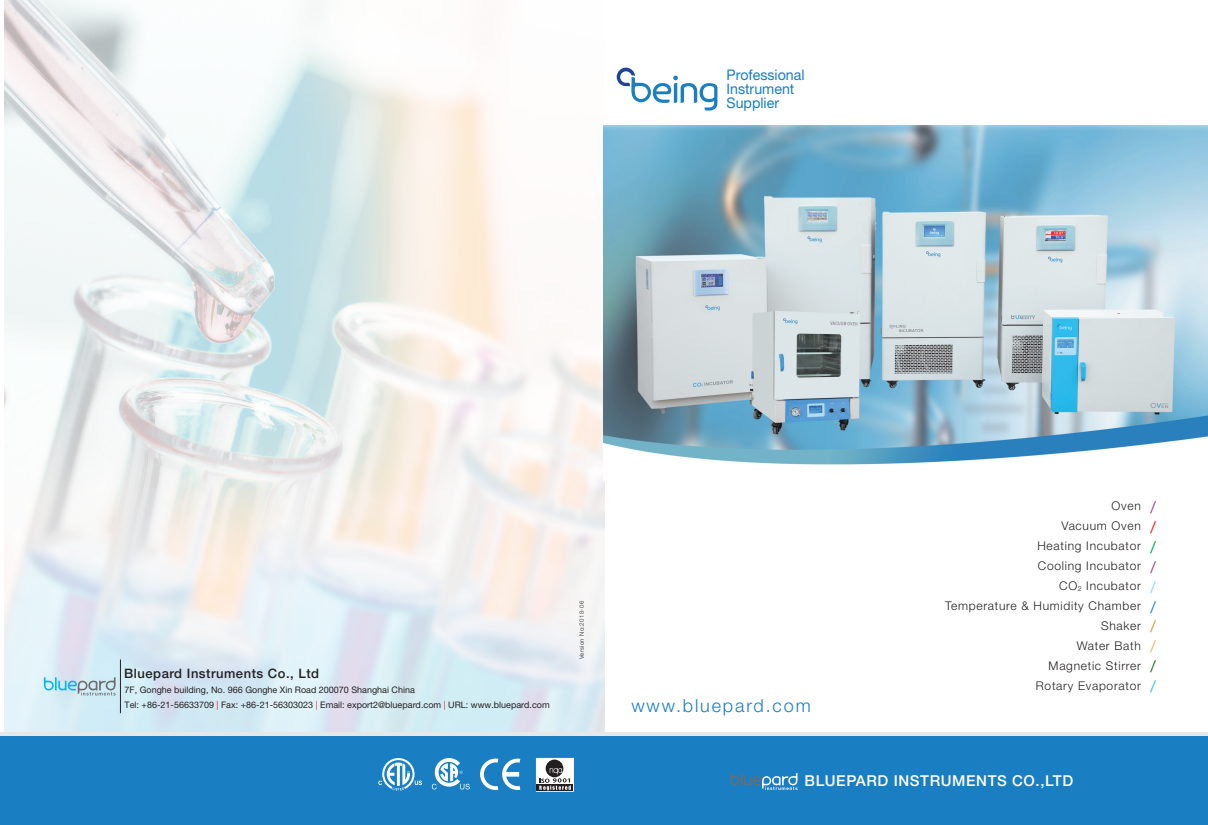
<style>
.page{position:relative;width:1208px;height:825px;background:#fff}
.page>*{position:absolute;margin:0;border:0;box-sizing:border-box;transform-origin:0 0}
.t1{font:300 18px "Helvetica Neue LT Pro";letter-spacing:.105em;color:#197ec2}
.t2{font:16.1px "Helvetica Neue LT Std";color:#a54586}
.t3{font:16.1px "Helvetica Neue LT Std";color:#ee1d23}
.t4{font:16.1px "Helvetica Neue LT Std";color:#00a54f}
.t5{font:16.1px "Helvetica Neue LT Std";color:#8dd7f7}
.t6{font:16.1px "Helvetica Neue LT Std";color:#2783c5}
.t7{font:16.1px "Helvetica Neue LT Std";color:#b5aa3c}
.t8{font:16.1px "Helvetica Neue LT Std";color:#e4b76b}
.t9{font:16.1px "Helvetica Neue LT Std";color:#31693b}
.t10{font:16.1px "Helvetica Neue LT Std";color:#37c4e7}
.t11{font:500 15px "Helvetica Neue LT Pro";letter-spacing:.04em;color:#fff}
.t12{font:14.6px/14px "Helvetica Neue LT Pro";color:#197ec2}
.t13{font:500 13px "Helvetica Neue LT Pro";letter-spacing:.04em;color:#231f20}
.t14{font:300 12px/20px "Helvetica Neue LT Pro";letter-spacing:.06em;color:#231f20;text-align:right}
.t15{font:9px/15.6px "Helvetica Neue LT Pro";color:#231f20}
.t16{font:300 6px "Helvetica Neue LT Pro";letter-spacing:.065em;color:#231f20}
.s1{color:#ee1d23}
</style>
<div class="page">
<img style="left:4px;top:0;width:600px;height:733px">
<svg style="left:616px;top:68px;width:101px;height:43px"></svg>
<div style="left:0;top:733px;width:1208px;height:5px;background:#e6e7e9"></div>
<img style="left:604px;top:126px;width:603px;height:339px">
<div style="left:0;top:736px;width:1208px;height:89px;background:#197ec2"></div>
<svg style="left:730px;top:773px;width:67px;height:17px"></svg>
<svg style="left:44px;top:677px;width:72px;height:18px"></svg>
<svg style="left:480px;top:759px;width:40px;height:31px"></svg>
<div style="left:536px;top:758px;width:37px;height:33px;background:#fff"></div>
<div style="left:536px;top:784px;width:37px;height:7px;background:#231f20"></div>
<div style="left:545px;top:759px;width:18px;height:18px;background:#231f20;border-radius:50%"></div>
<svg style="left:539px;top:768px;width:32px;height:22px"></svg>
<svg style="left:378px;top:758px;width:44px;height:32px"></svg>
<svg style="left:432px;top:758px;width:38px;height:31px"></svg>
<hr style="left:120px;top:659px;width:1px;height:54px;background:#231f20">
<h3 class="t12" style="left:726px;top:68px;width:80px">Professional<br>Instrument<br>Supplier</h3>
<h3 class="t13" style="left:124px;top:665px;width:196px">Bluepard Instruments Co., Ltd</h3>
<p class="t15" style="left:125px;top:681px;width:426px">7F, Gonghe building, No. 966 Gonghe Xin Road 200070 Shanghai China<br>Tel: +86-21-56633709 <span class="s1">|</span> Fax: +86-21-56303023 <span class="s1">|</span> Email: export2@bluepard.com <span class="s1">|</span> URL: www.bluepard.com</p>
<p class="t16" style="left:578px;top:659px;width:60px;rotate:-90deg">Version No:2018-06</p>
<h1 class="t1" style="left:631px;top:695px;width:181px">www.bluepard.com</h1>
<h3 class="t14" style="left:945px;top:496px;width:197px">Oven<br>Vacuum Oven<br>Heating Incubator<br>Cooling Incubator<br>CO<sub>2</sub> Incubator<br>Temperature &amp; Humidity Chamber<br>Shaker<br>Water Bath<br>Magnetic Stirrer<br>Rotary Evaporator</h3>
<h2 class="t2" style="left:1150px;top:497px;width:7px">/</h2>
<h2 class="t4" style="left:1150px;top:537px;width:7px">/</h2>
<h2 class="t2" style="left:1150px;top:557px;width:7px">/</h2>
<h2 class="t5" style="left:1150px;top:577px;width:7px">/</h2>
<h2 class="t6" style="left:1150px;top:597px;width:7px">/</h2>
<h2 class="t7" style="left:1150px;top:617px;width:7px">/</h2>
<h2 class="t8" style="left:1150px;top:637px;width:7px">/</h2>
<h2 class="t9" style="left:1150px;top:657px;width:7px">/</h2>
<h2 class="t10" style="left:1150px;top:677px;width:7px">/</h2>
<h2 class="t3" style="left:1150px;top:517px;width:7px">/</h2>
<h3 class="t11" style="left:804px;top:772px;width:270px">BLUEPARD INSTRUMENTS CO.,LTD</h3>
</div>
